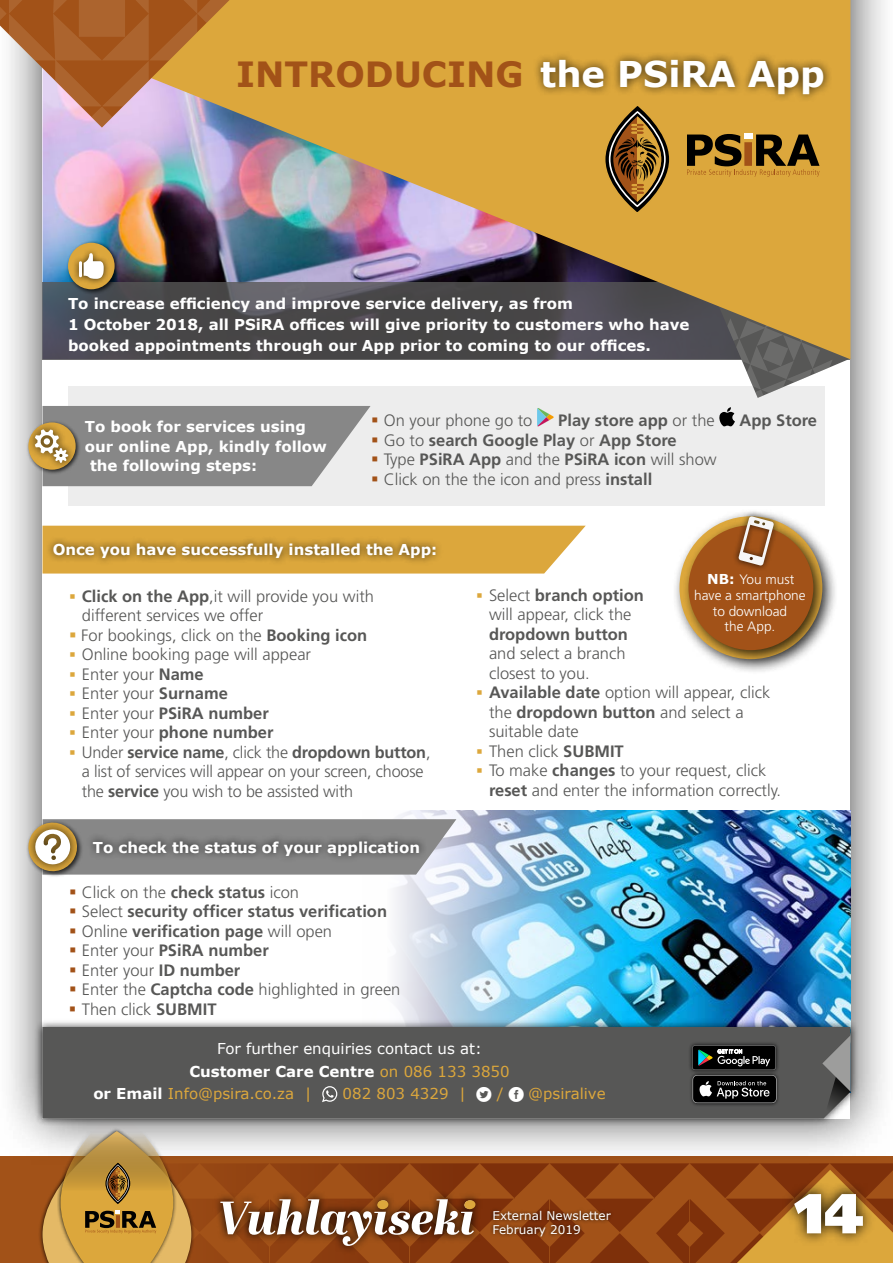
<style>
.page{position:relative;width:893px;height:1263px;background:#fff}
.page>*{position:absolute;margin:0;border:0;box-sizing:border-box;transform-origin:0 0}
.t1{font:900 56.25px "Frutiger";color:#fff}
.t2{font:700 34.8px "Verdana";color:#a25218}
.t3{font:300 16.5px/19.5px "Frutiger";color:#575756}
.t4{font:700 16.5px "Frutiger";color:#575756}
.t5{font:700 15px/21px "Verdana";color:#fff}
.t6{font:15px "Verdana";color:#dca73c}
.t7{font:15px "Verdana";color:#fff}
.t8{font:300 13.65px/15.8px "Frutiger";color:#fff;text-align:center}
.t9{font:12px/13.5px "Verdana";color:#fff}
.s1{font-size:35.4px;color:#fff}
.s2{color:#a25218}
.s3{font-weight:300}
.s4{font-weight:700}
.s5{color:#dca73c}
.s6{font-family:"Verdana";font-weight:700}
.s7{font-weight:400;color:#dca73c}
.s8{font-weight:700;color:#fff}
</style>
<div class="page">
<svg style="left:0;top:1166px;width:893px;height:97px;background:#944512"></svg>
<div style="left:0;top:0;width:893px;height:1166px;background:#000;opacity:.75"></div>
<div style="left:43px;top:0;width:807px;height:1118px;background:#fff"></div>
<svg style="left:660px;top:1170px;width:233px;height:93px;background:#a1581a"></svg>
<svg style="left:782px;top:1181px;width:94px;height:65px;background:#916522"></svg>
<div style="left:38px;top:1127px;width:158px;height:136px;background:#000;opacity:.75"></div>
<svg style="left:43px;top:1127px;width:148px;height:136px;background:#c29954"></svg>
<div style="left:490px;top:1207px;width:125px;height:33px;background:#000;opacity:.75"></div>
<svg style="left:212px;top:1190px;width:270px;height:64px;background:#954813"></svg>
<svg style="left:220px;top:1199px;width:254px;height:47px"></svg>
<div style="left:377px;top:1200px;width:12px;height:9px;background:#dca73c;border-radius:50%"></div>
<div style="left:464px;top:1200px;width:12px;height:9px;background:#dca73c;border-radius:50%"></div>
<img style="left:395px;top:811px;width:455px;height:208px">
<div style="left:34px;top:1019px;width:825px;height:108px;background:#000;opacity:.75"></div>
<div style="left:43px;top:1027px;width:807px;height:91px;background:#575756"></div>
<svg style="left:822px;top:1035px;width:28px;height:83px;background:#7a7a79"></svg>
<div style="left:68px;top:386px;width:757px;height:120px;background:#ededed"></div>
<svg style="left:718px;top:359px;width:132px;height:39px"></svg>
<img style="left:0;top:0;width:850px;height:359px">
<svg style="left:0;top:0;width:229px;height:128px;background:#bd8862"></svg>
<div style="left:531px;top:51px;width:302px;height:52px;background:#000;opacity:.75"></div>
<svg style="left:687px;top:133px;width:132px;height:44px;background:#856323"></svg>
<div style="left:744px;top:133px;width:8px;height:6px;background:#fff"></div>
<svg style="left:605px;top:105px;width:65px;height:108px"></svg>
<div style="left:604px;top:104px;width:67px;height:110px;border:2px solid #dca73c;border-radius:50%"></div>
<svg style="left:613px;top:116px;width:48px;height:86px"></svg>
<svg style="left:637px;top:116px;width:24px;height:86px"></svg>
<div style="left:609px;top:111px;width:57px;height:96px;border:2px solid #fff;border-radius:50%"></div>
<svg style="left:614px;top:124px;width:46px;height:70px;background:#845a25"></svg>
<div style="left:688px;top:1041px;width:92px;height:33px;background:#000;opacity:.75"></div>
<div style="left:689px;top:1071px;width:91px;height:36px;background:#000;opacity:.75"></div>
<svg style="left:692px;top:1045px;width:85px;height:58px;background:#303231"></svg>
<svg style="left:322px;top:1086px;width:15px;height:16px"></svg>
<div style="left:26px;top:820px;width:57px;height:57px;background:#000;opacity:.75"></div>
<svg style="left:25px;top:819px;width:431px;height:56px;background:#8b8986"></svg>
<svg style="left:537px;top:408px;width:17px;height:19px"></svg>
<svg style="left:719px;top:407px;width:16px;height:19px"></svg>
<div style="left:26px;top:420px;width:55px;height:55px;background:#000;opacity:.75"></div>
<div style="left:28px;top:422px;width:48px;height:48px;background:#000;opacity:.75"></div>
<svg style="left:35px;top:406px;width:336px;height:80px;background:#93918d"></svg>
<svg style="left:43px;top:526px;width:543px;height:47px;background:#dead49"></svg>
<div style="left:45px;top:536px;width:398px;height:30px;background:#000;opacity:.75"></div>
<div style="left:672px;top:509px;width:166px;height:166px;background:#000;opacity:.75"></div>
<div style="left:682px;top:519px;width:145px;height:145px;background:#000;opacity:.75"></div>
<div style="left:688px;top:525px;width:125px;height:125px;background:#a25218;border-radius:50%"></div>
<div style="left:732px;top:510px;width:48px;height:62px;background:#000;opacity:.75"></div>
<svg style="left:738px;top:516px;width:36px;height:50px"></svg>
<svg style="left:476px;top:1087px;width:15px;height:15px"></svg>
<svg style="left:509px;top:1087px;width:15px;height:15px"></svg>
<h2 class="t2" style="left:236px;top:51px;width:590px">INTRODUCING <span class="s1">the PSiRA App</span></h2>
<p class="t5" style="left:68px;top:294px;width:623px">To increase efficiency and improve service delivery, as from<br>1 October 2018, all PSiRA offices will give priority to customers who have booked appointments through our App prior to coming to our offices.</p>
<p class="t5" style="left:85px;top:416px;width:223px">To book for services using</p>
<p class="t5" style="left:85px;top:436px;width:244px">our online App, kindly follow</p>
<p class="t5" style="left:90px;top:455px;width:169px">the following steps:</p>
<p class="t3" style="left:371px;top:411px;width:163px"><span class="s2">▪</span> On your phone go to</p>
<p class="t4" style="left:558px;top:411px;width:158px">Play store app <span class="s3">or the</span></p>
<p class="t4" style="left:739px;top:411px;width:79px">App Store</p>
<p class="t4" style="left:371px;top:430px;width:307px"><span class="s2">▪</span> <span class="s3">Go to</span> search Google Play <span class="s3">or</span> App Store</p>
<p class="t3" style="left:371px;top:450px;width:347px"><span class="s2">▪</span> Type <span class="s4">PSiRA App</span> and the <span class="s4">PSiRA icon</span> will show</p>
<p class="t3" style="left:371px;top:469px;width:283px"><span class="s2">▪</span> Click on the the icon and press <span class="s4">install</span></p>
<p class="t5" style="left:53px;top:539px;width:386px">Once you have successfully installed the App:</p>
<p class="t3" style="left:82px;top:586px;width:294px;text-indent:-13px"><span class="s5">▪</span> <span class="s4">Click on the App</span>,it will provide you with different services we offer</p>
<p class="t3" style="left:69px;top:625px;width:300px"><span class="s5">▪</span> For bookings, click on the <span class="s4">Booking icon</span></p>
<p class="t3" style="left:69px;top:645px;width:243px"><span class="s5">▪</span> Online booking page will appear</p>
<p class="t3" style="left:69px;top:664px;width:136px"><span class="s5">▪</span> Enter your <span class="s4">Name</span></p>
<p class="t3" style="left:69px;top:684px;width:160px"><span class="s5">▪</span> Enter your <span class="s4">Surname</span></p>
<p class="t4" style="left:69px;top:703px;width:201px"><span class="s5">▪</span> <span class="s3">Enter your</span> PSiRA number</p>
<p class="t4" style="left:69px;top:723px;width:206px"><span class="s5">▪</span> <span class="s3">Enter your</span> phone number</p>
<p class="t3" style="left:82px;top:742px;width:350px;text-indent:-13px"><span class="s5">▪</span> Under <span class="s4">service name</span>, click the <span class="s4">dropdown button</span>, a list of services will appear on your screen, choose the <span class="s4">service</span> you wish to be assisted with</p>
<p class="t5" style="left:93px;top:837px;width:329px">To check the status of your application</p>
<p class="t3" style="left:69px;top:882px;width:232px"><span class="s2">▪</span> Click on the <span class="s4">check status</span> icon</p>
<p class="t4" style="left:69px;top:902px;width:320px"><span class="s2">▪</span> <span class="s3">Select</span> security officer status verification</p>
<p class="t4" style="left:69px;top:921px;width:265px"><span class="s2">▪</span> <span class="s3">Online</span> verification page <span class="s3">will open</span></p>
<p class="t4" style="left:69px;top:941px;width:201px"><span class="s2">▪</span> <span class="s3">Enter your</span> PSiRA number</p>
<p class="t3" style="left:69px;top:960px;width:173px"><span class="s2">▪</span> Enter your <span class="s4">ID number</span></p>
<p class="t3" style="left:69px;top:980px;width:333px"><span class="s2">▪</span> Enter the <span class="s4">Captcha code</span> highlighted in green</p>
<p class="t3" style="left:69px;top:999px;width:149px"><span class="s2">▪</span> Then click <span class="s4">SUBMIT</span></p>
<p class="t8" style="left:694px;top:571px;width:113px"><span class="s6">NB:</span> You must have a smartphone to download<br>the App.</p>
<p class="t3" style="left:476px;top:585px;width:169px;text-align:center"><span class="s5">▪</span> Select <span class="s4">branch option </span>will appear, click the</p>
<p class="t4" style="left:489px;top:624px;width:141px">dropdown button</p>
<p class="t3" style="left:489px;top:644px;width:138px">and select a branch closest to you.</p>
<p class="t3" style="left:489px;top:683px;width:283px;text-indent:-13px"><span class="s5">▪</span> <span class="s4">Available date</span> option will appear, click the <span class="s4">dropdown button</span> and select a suitable date</p>
<p class="t3" style="left:476px;top:741px;width:149px"><span class="s5">▪</span> Then click <span class="s4">SUBMIT</span></p>
<p class="t3" style="left:489px;top:761px;width:294px;text-indent:-13px"><span class="s5">▪</span> To make <span class="s4">changes</span> to your request, click <span class="s4">reset</span> and enter the information correctly.</p>
<p class="t7" style="left:217px;top:1039px;width:266px">For further enquiries contact us at:</p>
<p class="t5" style="left:189px;top:1061px;width:322px">Customer Care Centre <span class="s7">on 086 133 3850</span></p>
<p class="t6" style="left:93px;top:1084px;width:220px"><span class="s8">or Email</span> Info@psira.co.za |</p>
<p class="t6" style="left:343px;top:1084px;width:125px">082 803 4329 |</p>
<p class="t6" style="left:497px;top:1084px;width:8px">/</p>
<p class="t6" style="left:528px;top:1084px;width:79px">@psiralive</p>
<p class="t9" style="left:493px;top:1209px;width:120px">External Newsletter<br>February 2019</p>
<h1 class="t1" style="left:795px;top:1179px;width:70px">14</h1>
</div>
